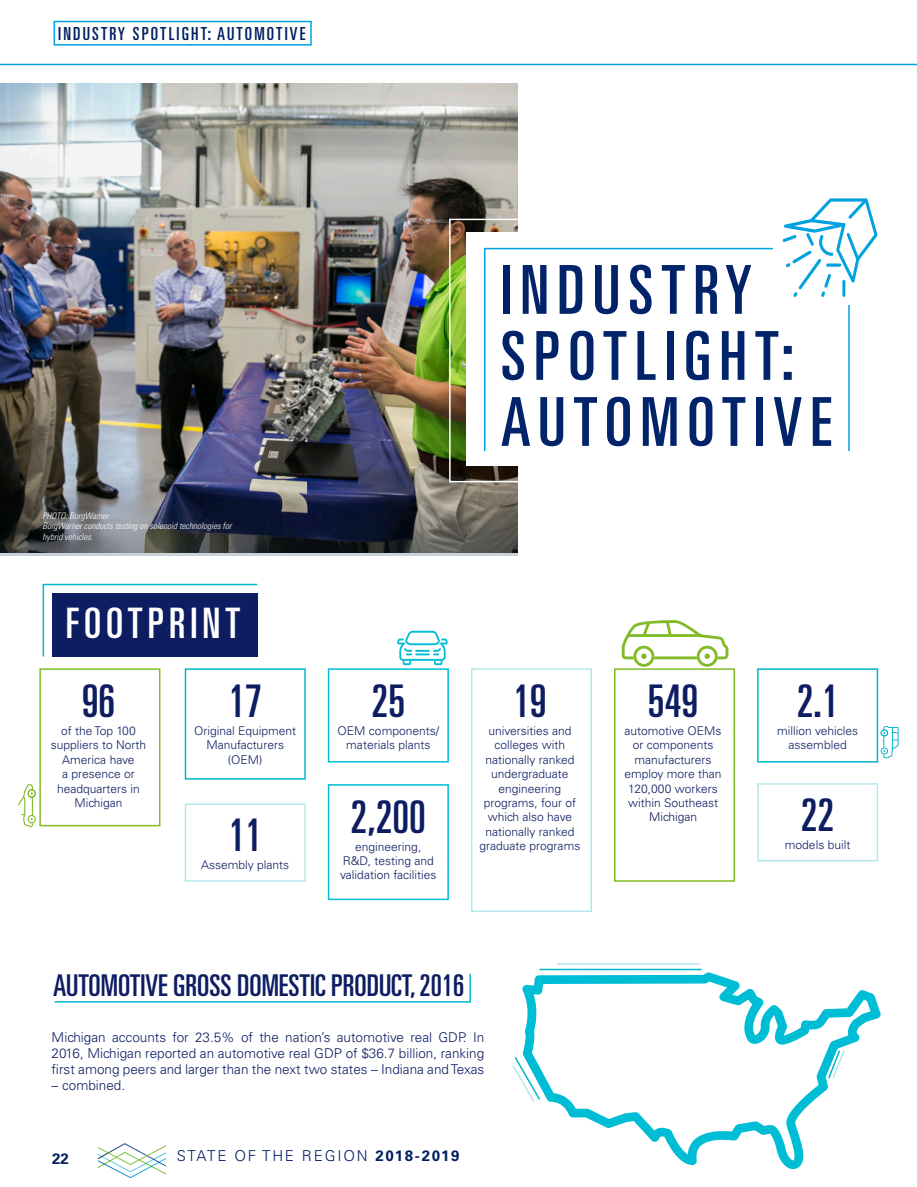
<style>
.page{position:relative;width:917px;height:1187px;background:#fff}
.page>*{position:absolute;margin:0;border:0;box-sizing:border-box;transform-origin:0 0}
.t1{font:ultra-condensed 67.5px "Univers LT Std";letter-spacing:.12em;color:#002369}
.t2{font:ultra-condensed 45px "Univers LT Std";color:#0e1d61}
.t3{font:ultra-condensed 42px "Univers LT Std";letter-spacing:.12em;color:#fff}
.t4{font:ultra-condensed 30px "Univers LT Std";color:#0e1d61}
.t5{font:ultra-condensed 18px "Univers LT Std";letter-spacing:.12em;color:#001f61}
.t6{font:300 15px "Univers LT Std";letter-spacing:.12em;color:#001f61}
.t7{font:700 15px "Univers LT Std";color:#001f61}
.t8{font:300 13.5px/16.2px "Univers LT Std";color:#0e1d61;text-align:justify}
.t9{font:300 12px/14.4px "Univers LT Std";color:#0e1d61;text-align:center}
.t10{font:italic 300 condensed 9px/10.8px "Univers LT Std";color:#fff}
.s1{font-weight:700}
</style>
<div class="page">
<hr style="left:0;top:64px;width:916px;height:1px;background:#00a2df">
<svg style="left:98px;top:1143px;width:67px;height:35px"></svg>
<img style="left:0;top:84px;width:518px;height:422px">
<div style="left:54px;top:21px;width:257px;height:25px;border:2px solid #00a2df"></div>
<div style="left:465px;top:233px;width:402px;height:233px;background:#fff"></div>
<div style="left:449px;top:219px;width:432px;height:263px;border:2px solid #fff"></div>
<div style="left:484px;top:248px;width:365px;height:203px;border:2px solid #00a2df"></div>
<svg style="left:42px;top:583px;width:216px;height:74px;background:#33447c"></svg>
<div style="left:39px;top:668px;width:121px;height:158px;border:2px solid #82bb27"></div>
<div style="left:613px;top:668px;width:121px;height:213px;border:2px solid #82bb27"></div>
<div style="left:185px;top:668px;width:121px;height:111px;border:2px solid #00b7cb"></div>
<div style="left:328px;top:668px;width:121px;height:94px;border:2px solid #00bfd7"></div>
<div style="left:328px;top:784px;width:121px;height:116px;border:2px solid #00bfd7"></div>
<div style="left:185px;top:803px;width:121px;height:78px;border:2px solid #81dadf"></div>
<div style="left:756px;top:668px;width:121px;height:94px;border:2px solid #00b7cb"></div>
<svg style="left:621px;top:620px;width:107px;height:46px"></svg>
<svg style="left:880px;top:726px;width:18px;height:32px"></svg>
<svg style="left:18px;top:784px;width:18px;height:43px"></svg>
<svg style="left:397px;top:630px;width:50px;height:35px"></svg>
<svg style="left:54px;top:974px;width:417px;height:29px"></svg>
<svg style="left:522px;top:972px;width:358px;height:196px"></svg>
<hr style="left:539px;top:968px;width:162px;height:2px;background:#00b7cb">
<svg style="left:512px;top:1055px;width:29px;height:48px"></svg>
<hr style="left:556px;top:962px;width:143px;height:2px;background:#81dadf">
<svg style="left:826px;top:1048px;width:19px;height:32px"></svg>
<div style="left:773px;top:233px;width:125px;height:71px;background:#fff"></div>
<svg style="left:782px;top:198px;width:95px;height:99px"></svg>
<svg style="left:0;top:506px;width:518px;height:49px;background:#44474f"></svg>
<p class="t5" style="left:58px;top:23px;width:248px">INDUSTRY SPOTLIGHT: AUTOMOTIVE</p>
<p class="t10" style="left:43px;top:510px;width:68px">PHOTO: BorgWarner</p>
<p class="t10" style="left:43px;top:521px;width:190px">BorgWarner conducts testing on solenoid technologies for hybrid vehicles.</p>
<p class="t3" style="left:66px;top:599px;width:176px">FOOTPRINT</p>
<p class="t2" style="left:82px;top:675px;width:35px">96</p>
<p class="t9" style="left:51px;top:723px;width:97px">of the Top 100 suppliers to North<br>America have<br>a presence or headquarters in<br>Michigan</p>
<p class="t2" style="left:228px;top:675px;width:35px">17</p>
<p class="t9" style="left:194px;top:723px;width:104px">Original Equipment<br>Manufacturers</p>
<p class="t9" style="left:228px;top:752px;width:36px">(OEM)</p>
<p class="t2" style="left:228px;top:809px;width:35px">11</p>
<p class="t9" style="left:201px;top:857px;width:89px">Assembly plants</p>
<p class="t1" style="left:500px;top:251px;width:253px">INDUSTRY</p>
<p class="t1" style="left:500px;top:317px;width:295px">SPOTLIGHT:</p>
<p class="t1" style="left:500px;top:383px;width:332px">AUTOMOTIVE</p>
<p class="t2" style="left:371px;top:675px;width:35px">25</p>
<p class="t9" style="left:337px;top:723px;width:103px">OEM components/ materials plants</p>
<p class="t2" style="left:350px;top:791px;width:77px">2,200</p>
<p class="t9" style="left:340px;top:839px;width:98px">engineering,<br>R&amp;D, testing and validation facilities</p>
<p class="t2" style="left:513px;top:675px;width:35px">19</p>
<p class="t9" style="left:479px;top:723px;width:102px">universities and colleges with nationally ranked undergraduate engineering programs, four of which also have nationally ranked graduate programs</p>
<p class="t2" style="left:647px;top:675px;width:52px">549</p>
<p class="t9" style="left:624px;top:723px;width:99px">automotive OEMs or components manufacturers employ more than<br>120,000 workers within Southeast<br>Michigan</p>
<p class="t2" style="left:796px;top:675px;width:43px">2.1</p>
<p class="t9" style="left:776px;top:723px;width:83px">million vehicles assembled</p>
<p class="t2" style="left:800px;top:789px;width:35px">22</p>
<p class="t9" style="left:784px;top:837px;width:67px">models built</p>
<p class="t4" style="left:53px;top:967px;width:412px">AUTOMOTIVE GROSS DOMESTIC PRODUCT, 2016</p>
<p class="t8" style="left:52px;top:1028px;width:434px">Michigan accounts for 23.5% of the nation’s automotive real GDP. In 2016, Michigan reported an automotive real GDP of $36.7 billion, ranking first among peers and larger than the next two states – Indiana and Texas</p>
<p class="t8" style="left:52px;top:1077px;width:75px">– combined.</p>
<p class="t7" style="left:52px;top:1149px;width:18px">22</p>
<p class="t6" style="left:177px;top:1146px;width:284px">STATE OF THE REGION <span class="s1">2018-2019</span></p>
</div>
